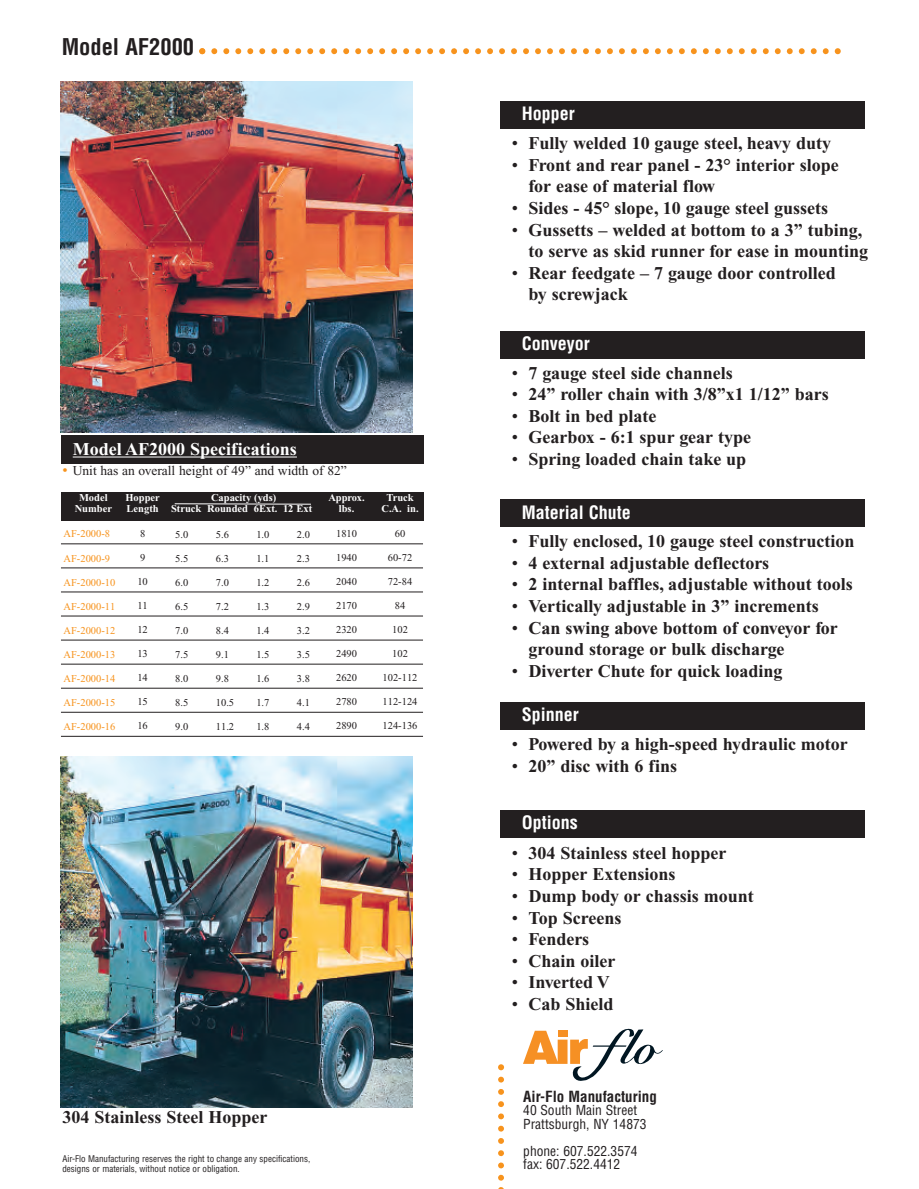
<style>
.page{position:relative;width:919px;height:1189px;background:#fff}
.page>*{position:absolute;margin:0;border:0;box-sizing:border-box;transform-origin:0 0}
.t1{font:700 condensed 22.5px "Helvetica";color:#231f20}
.t2{font:700 18px/21.3px "Times New Roman";color:#231f20}
.t3{font:700 condensed 18px "Helvetica";color:#fff}
.t4{font:700 18px "Times New Roman";color:#fff}
.t5{font:700 condensed 15px "Helvetica";color:#231f20}
.t6{font:condensed 13.5px/13.5px "Helvetica";color:#231f20}
.t7{font:13.5px "Times New Roman";color:#231f20}
.t8{font:10.5px "Times New Roman";color:#231f20}
.t9{font:10.5px "Times New Roman";color:#f7931d}
.t10{font:700 10.5px/10.5px "Times New Roman";color:#fff;text-align:center}
.t11{font:condensed 9px/10.8px "Helvetica";color:#231f20}
.s1{font-size:15px;color:#f7931d}
.s2{font-weight:400}
</style>
<div class="page">
<img style="left:60px;top:48px;width:805px;height:1140px">
<p class="t1" style="left:62px;top:34px;width:134px">Model AF2000</p>
<p class="t4" style="left:73px;top:443px;width:226px">Model AF2000 Specifications</p>
<p class="t7" style="left:62px;top:465px;width:286px"><span class="s1">•</span> Unit has an overall height of 49” and width of 82”</p>
<p class="t10" style="left:75px;top:494px;width:39px">Model<br>Number</p>
<p class="t9" style="left:63px;top:530px;width:48px">AF-2000-8</p>
<p class="t9" style="left:63px;top:554px;width:48px">AF-2000-9</p>
<p class="t9" style="left:63px;top:578px;width:53px">AF-2000-10</p>
<p class="t9" style="left:63px;top:602px;width:53px">AF-2000-11</p>
<p class="t9" style="left:63px;top:626px;width:53px">AF-2000-12</p>
<p class="t9" style="left:63px;top:650px;width:53px">AF-2000-13</p>
<p class="t9" style="left:63px;top:674px;width:53px">AF-2000-14</p>
<p class="t9" style="left:63px;top:698px;width:53px">AF-2000-15</p>
<p class="t9" style="left:63px;top:722px;width:53px">AF-2000-16</p>
<p class="t10" style="left:125px;top:493px;width:36px;text-align:left">Hopper<br>Length</p>
<p class="t8" style="left:140px;top:530px;width:7px">8</p>
<p class="t8" style="left:140px;top:554px;width:7px">9</p>
<p class="t8" style="left:137px;top:578px;width:12px">10</p>
<p class="t8" style="left:137px;top:602px;width:12px">11</p>
<p class="t8" style="left:137px;top:626px;width:12px">12</p>
<p class="t8" style="left:137px;top:650px;width:12px">13</p>
<p class="t8" style="left:137px;top:674px;width:12px">14</p>
<p class="t8" style="left:137px;top:698px;width:12px">15</p>
<p class="t8" style="left:137px;top:722px;width:12px">16</p>
<p class="t10" style="left:171px;top:493px;width:142px;line-height:11.2px">Capacity (yds)<br>Struck Rounded 6Ext. 12 Ext</p>
<p class="t8" style="left:175px;top:530px;width:15px">5.0</p>
<p class="t8" style="left:216px;top:530px;width:15px">5.6</p>
<p class="t8" style="left:256px;top:530px;width:15px">1.0</p>
<p class="t8" style="left:297px;top:530px;width:15px">2.0</p>
<p class="t8" style="left:175px;top:554px;width:15px">5.5</p>
<p class="t8" style="left:216px;top:554px;width:15px">6.3</p>
<p class="t8" style="left:256px;top:554px;width:15px">1.1</p>
<p class="t8" style="left:297px;top:554px;width:15px">2.3</p>
<p class="t8" style="left:175px;top:578px;width:15px">6.0</p>
<p class="t8" style="left:216px;top:578px;width:15px">7.0</p>
<p class="t8" style="left:256px;top:578px;width:15px">1.2</p>
<p class="t8" style="left:297px;top:578px;width:15px">2.6</p>
<p class="t8" style="left:175px;top:602px;width:15px">6.5</p>
<p class="t8" style="left:216px;top:602px;width:15px">7.2</p>
<p class="t8" style="left:256px;top:602px;width:15px">1.3</p>
<p class="t8" style="left:297px;top:602px;width:15px">2.9</p>
<p class="t8" style="left:175px;top:626px;width:15px">7.0</p>
<p class="t8" style="left:216px;top:626px;width:15px">8.4</p>
<p class="t8" style="left:256px;top:626px;width:15px">1.4</p>
<p class="t8" style="left:297px;top:626px;width:15px">3.2</p>
<p class="t8" style="left:175px;top:650px;width:15px">7.5</p>
<p class="t8" style="left:216px;top:650px;width:15px">9.1</p>
<p class="t8" style="left:256px;top:650px;width:15px">1.5</p>
<p class="t8" style="left:297px;top:650px;width:15px">3.5</p>
<p class="t8" style="left:175px;top:674px;width:15px">8.0</p>
<p class="t8" style="left:216px;top:674px;width:15px">9.8</p>
<p class="t8" style="left:256px;top:674px;width:15px">1.6</p>
<p class="t8" style="left:297px;top:674px;width:15px">3.8</p>
<p class="t8" style="left:175px;top:698px;width:15px">8.5</p>
<p class="t8" style="left:216px;top:698px;width:20px">10.5</p>
<p class="t8" style="left:256px;top:698px;width:15px">1.7</p>
<p class="t8" style="left:297px;top:698px;width:15px">4.1</p>
<p class="t8" style="left:175px;top:722px;width:15px">9.0</p>
<p class="t8" style="left:216px;top:722px;width:20px">11.2</p>
<p class="t8" style="left:256px;top:722px;width:15px">1.8</p>
<p class="t8" style="left:297px;top:722px;width:15px">4.4</p>
<p class="t10" style="left:328px;top:493px;width:37px">Approx. lbs.</p>
<p class="t8" style="left:336px;top:530px;width:22px">1810</p>
<p class="t8" style="left:336px;top:554px;width:22px">1940</p>
<p class="t8" style="left:336px;top:578px;width:22px">2040</p>
<p class="t8" style="left:336px;top:602px;width:22px">2170</p>
<p class="t8" style="left:336px;top:626px;width:22px">2320</p>
<p class="t8" style="left:336px;top:650px;width:22px">2490</p>
<p class="t8" style="left:336px;top:674px;width:22px">2620</p>
<p class="t8" style="left:336px;top:698px;width:22px">2780</p>
<p class="t8" style="left:336px;top:722px;width:22px">2890</p>
<p class="t10" style="left:381px;top:493px;width:39px">Truck<br>C.A. in.</p>
<p class="t8" style="left:395px;top:530px;width:12px">60</p>
<p class="t8" style="left:388px;top:554px;width:26px">60-72</p>
<p class="t8" style="left:388px;top:578px;width:26px">72-84</p>
<p class="t8" style="left:395px;top:602px;width:12px">84</p>
<p class="t8" style="left:392px;top:626px;width:17px">102</p>
<p class="t8" style="left:392px;top:650px;width:17px">102</p>
<p class="t8" style="left:382px;top:674px;width:36px">102-112</p>
<p class="t8" style="left:382px;top:698px;width:36px">112-124</p>
<p class="t8" style="left:382px;top:722px;width:36px">124-136</p>
<p class="t2" style="left:62px;top:1107px;width:206px">304 Stainless Steel Hopper</p>
<p class="t11" style="left:62px;top:1152px;width:249px">Air-Flo Manufacturing reserves the right to change any specifications, designs or materials, without notice or obligation.</p>
<p class="t3" style="left:521px;top:103px;width:54px">Hopper</p>
<p class="t2" style="left:511px;top:134px;width:321px"><span class="s2">•</span> Fully welded 10 gauge steel, heavy duty</p>
<p class="t2" style="left:528px;top:156px;width:311px;text-indent:-17px"><span class="s2">•</span> Front and rear panel - 23° interior slope for ease of material flow</p>
<p class="t2" style="left:511px;top:199px;width:318px"><span class="s2">•</span> Sides - 45° slope, 10 gauge steel gussets</p>
<p class="t2" style="left:528px;top:221px;width:341px;text-indent:-17px"><span class="s2">•</span> Gussetts – welded at bottom to a 3” tubing, to serve as skid runner for ease in mounting</p>
<p class="t2" style="left:528px;top:264px;width:309px;text-indent:-17px"><span class="s2">•</span> Rear feedgate – 7 gauge door controlled by screwjack</p>
<p class="t3" style="left:521px;top:333px;width:69px">Conveyor</p>
<p class="t2" style="left:511px;top:364px;width:222px"><span class="s2">•</span> 7 gauge steel side channels</p>
<p class="t2" style="left:511px;top:385px;width:318px"><span class="s2">•</span> 24” roller chain with 3/8”x1 1/12” bars</p>
<p class="t2" style="left:511px;top:407px;width:146px"><span class="s2">•</span> Bolt in bed plate</p>
<p class="t2" style="left:511px;top:428px;width:241px"><span class="s2">•</span> Gearbox - 6:1 spur gear type</p>
<p class="t2" style="left:511px;top:450px;width:236px"><span class="s2">•</span> Spring loaded chain take up</p>
<p class="t3" style="left:521px;top:501px;width:110px">Material Chute</p>
<p class="t2" style="left:511px;top:532px;width:344px"><span class="s2">•</span> Fully enclosed, 10 gauge steel construction</p>
<p class="t2" style="left:511px;top:554px;width:259px"><span class="s2">•</span> 4 external adjustable deflectors</p>
<p class="t2" style="left:511px;top:575px;width:342px"><span class="s2">•</span> 2 internal baffles, adjustable without tools</p>
<p class="t2" style="left:511px;top:597px;width:308px"><span class="s2">•</span> Vertically adjustable in 3” increments</p>
<p class="t2" style="left:528px;top:619px;width:311px;text-indent:-17px"><span class="s2">•</span> Can swing above bottom of conveyor for ground storage or bulk discharge</p>
<p class="t2" style="left:511px;top:662px;width:272px"><span class="s2">•</span> Diverter Chute for quick loading</p>
<p class="t3" style="left:521px;top:704px;width:59px">Spinner</p>
<p class="t2" style="left:511px;top:735px;width:337px"><span class="s2">•</span> Powered by a high-speed hydraulic motor</p>
<p class="t2" style="left:511px;top:757px;width:167px"><span class="s2">•</span> 20” disc with 6 fins</p>
<p class="t3" style="left:521px;top:812px;width:57px">Options</p>
<p class="t2" style="left:511px;top:844px;width:216px"><span class="s2">•</span> 304 Stainless steel hopper</p>
<p class="t2" style="left:511px;top:865px;width:165px"><span class="s2">•</span> Hopper Extensions</p>
<p class="t2" style="left:511px;top:887px;width:244px"><span class="s2">•</span> Dump body or chassis mount</p>
<p class="t2" style="left:511px;top:908px;width:111px"><span class="s2">•</span> Top Screens</p>
<p class="t2" style="left:511px;top:930px;width:79px"><span class="s2">•</span> Fenders</p>
<p class="t2" style="left:511px;top:952px;width:105px"><span class="s2">•</span> Chain oiler</p>
<p class="t2" style="left:511px;top:973px;width:100px"><span class="s2">•</span> Inverted V</p>
<p class="t2" style="left:511px;top:995px;width:103px"><span class="s2">•</span> Cab Shield</p>
<p class="t5" style="left:523px;top:1087px;width:135px">Air-Flo Manufacturing</p>
<p class="t6" style="left:523px;top:1103px;width:125px">40 South Main Street<br>Prattsburgh, NY 14873</p>
<p class="t6" style="left:523px;top:1144px;width:116px">phone: 607.522.3574 fax: 607.522.4412</p>
</div>
